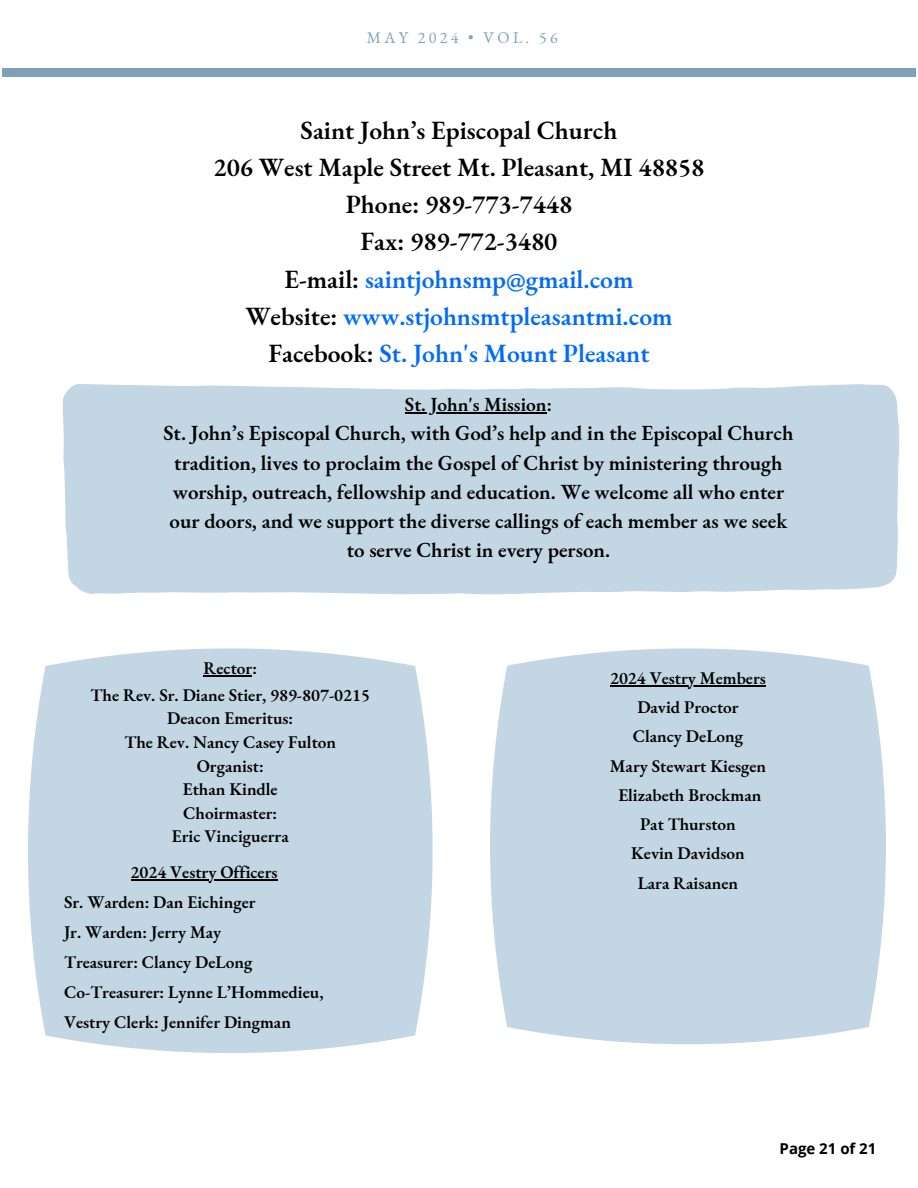
<style>
.page{position:relative;width:918px;height:1188px;background:#fff}
.page>*{position:absolute;margin:0;border:0;box-sizing:border-box;transform-origin:0 0}
.t1{font:600 25.65px/37.2px "EB Garamond";color:#000;text-align:center}
.t2{font:600 21px/29.2px "EB Garamond";color:#000;text-align:center}
.t3{font:600 19.5px "EB Garamond";color:#000}
.t4{font:600 17.4px/29.2px "EB Garamond";color:#000;text-align:center}
.t5{font:15.9px "EB Garamond";letter-spacing:.21em;color:#7ea1b8}
.t6{font:700 15px "Open Sans";color:#000}
.s1{color:#006bfa}
</style>
<div class="page">
<div style="left:2px;top:68px;width:914px;height:9px;background:#7ea1b8"></div>
<div style="left:28px;top:648px;width:405px;height:405px;background:#c2d6e3"></div>
<div style="left:62px;top:384px;width:838px;height:211px;background:#c2d6e3"></div>
<div style="left:490px;top:648px;width:396px;height:396px;background:#c2d6e3"></div>
<hr style="left:204px;top:675px;width:48px;height:2px;background:#000">
<hr style="left:131px;top:879px;width:147px;height:2px;background:#000">
<hr style="left:405px;top:412px;width:142px;height:1px;background:#000">
<hr style="left:610px;top:685px;width:156px;height:1px;background:#000">
<h3 class="t5" style="left:367px;top:27px;width:193px">MAY 2024 • VOL. 56</h3>
<h1 class="t1" style="left:214px;top:111px;width:492px">Saint John’s Episcopal Church<br>206 West Maple Street Mt. Pleasant, MI 48858<br>Phone: 989-773-7448<br>Fax: 989-772-3480<br>E-mail: <span class="s1">saintjohnsmp@gmail.com<br></span>Website: <span class="s1">www.stjohnsmtpleasantmi.com<br></span>Facebook: <span class="s1">St. John's Mount Pleasant</span></h1>
<h4 class="t3" style="left:405px;top:391px;width:148px">St. John's Mission:</h4>
<h4 class="t2" style="left:163px;top:418px;width:631px">St. John’s Episcopal Church, with God’s help and in the Episcopal Church tradition, lives to proclaim the Gospel of Christ by ministering through worship, outreach, fellowship and education. We welcome all who enter our doors, and we support the diverse callings of each member as we seek to serve Christ in every person.</h4>
<p class="t4" style="left:91px;top:654px;width:281px;line-height:27px">Rector:<br>The Rev. Sr. Diane Stier, 989-807-0215</p>
<p class="t4" style="left:124px;top:707px;width:213px;line-height:23.5px">Deacon Emeritus:<br>The Rev. Nancy Casey Fulton<br>Organist:<br>Ethan Kindle<br>Choirmaster:<br>Eric Vinciguerra</p>
<p class="t4" style="left:64px;top:857px;width:261px;line-height:29.8px;text-align:left;text-indent:67px">2024 Vestry Officers<br>Sr. Warden: Dan Eichinger<br>Jr. Warden: Jerry May<br>Treasurer: Clancy DeLong<br>Co-Treasurer: Lynne L’Hommedieu,<br>Vestry Clerk: Jennifer Dingman</p>
<h4 class="t4" style="left:610px;top:663px;width:158px">2024 Vestry Members<br>David Proctor<br>Clancy DeLong<br>Mary Stewart Kiesgen<br>Elizabeth Brockman<br>Pat Thurston<br>Kevin Davidson<br>Lara Raisanen</h4>
<p class="t6" style="left:780px;top:1138px;width:98px">Page 21 of 21</p>
</div>
